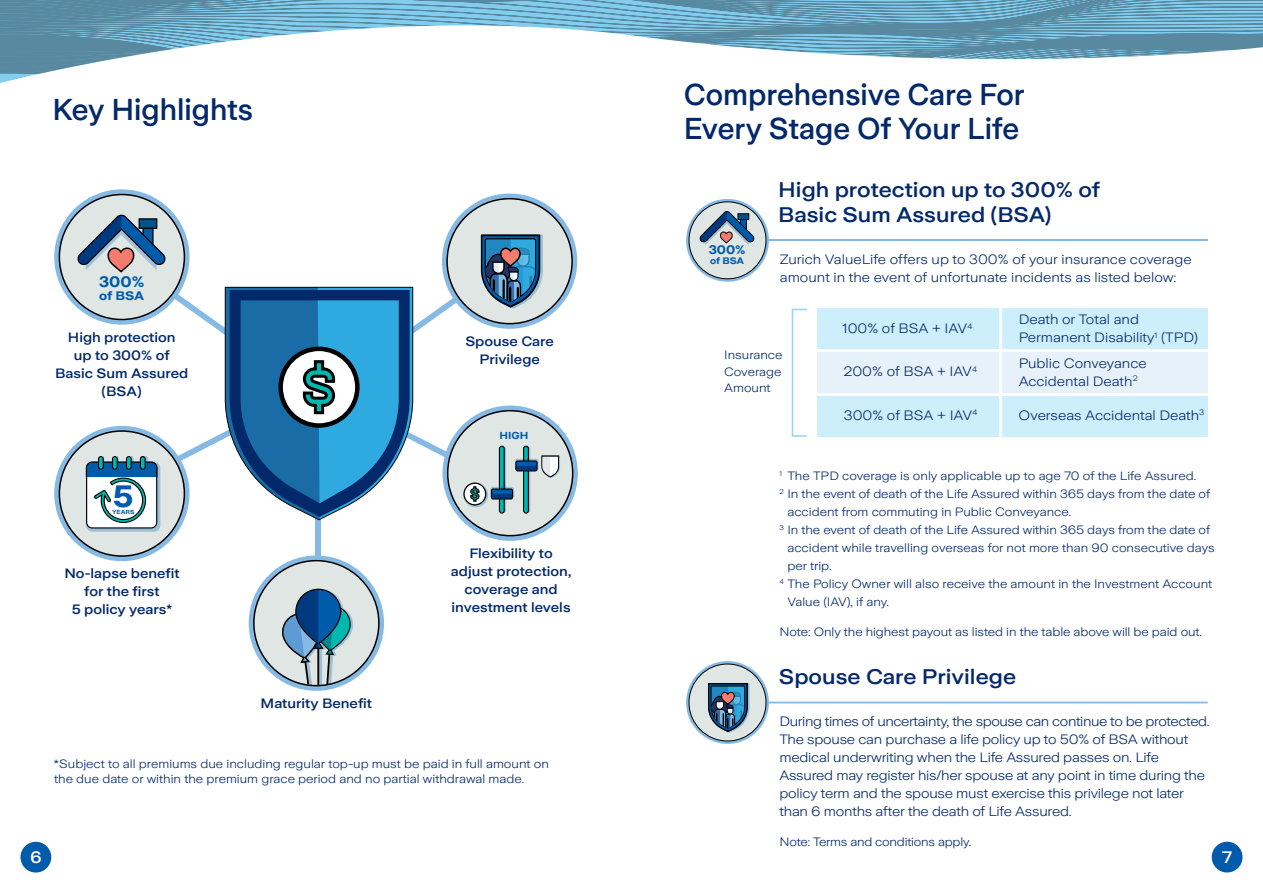
<style>
.page{position:relative;width:1263px;height:893px;background:#fff}
.page>*{position:absolute;margin:0;border:0;box-sizing:border-box;transform-origin:0 0}
.t1{font:700 30.75px "Zurich Sans";color:#005baa;scale:1.11 1}
.t2{font:500 30px/34.5px "Zurich Sans";color:#03296a}
.t3{font:500 21px/25.5px "Zurich Sans";color:#03296a;scale:1.11 1}
.t4{font:500 16.5px "Zurich Sans";color:#fff;scale:1.11 1}
.t5{font:700 15.15px "Zurich Sans";color:#005ba6;scale:1.11 1}
.t6{font:300 13.5px/18px "Zurich Sans";letter-spacing:-.015em;color:#03296a;scale:1.11 1}
.t7{font:500 13.5px/18px "Zurich Sans";color:#03296a;text-align:center;scale:1.11 1}
.t8{font:700 12.45px "Zurich Sans";color:#005ba7;scale:1.11 1}
.t9{font:700 12.3px "Zurich Sans";color:#005baa;scale:1.11 1}
.t10{font:300 12px/16.5px "Zurich Sans";color:#03296a;scale:1.11 1}
.t11{font:700 10.05px "Zurich Sans";color:#005baa;scale:1.11 1}
.t12{font:700 9.45px "Zurich Sans";color:#005baa;scale:1.11 1}
.t13{font:700 5.85px "Zurich Sans";color:#005baa;scale:1.11 1}
</style>
<div class="page">
<svg style="left:54px;top:189px;width:524px;height:502px"></svg>
<div style="left:20px;top:842px;width:31px;height:30px;background:#005baa;border-radius:50%"></div>
<svg style="left:0;top:0;width:1263px;height:83px"></svg>
<hr style="left:718px;top:702px;width:490px;height:1px;background:#86bae4">
<svg style="left:686px;top:661px;width:83px;height:83px"></svg>
<hr style="left:718px;top:239px;width:490px;height:2px;background:#86bae4">
<svg style="left:686px;top:199px;width:83px;height:83px"></svg>
<div style="left:792px;top:309px;width:16px;height:128px;border:2px solid #8ed7f6"></div>
<div style="left:818px;top:308px;width:390px;height:41px;background:#cdeffb"></div>
<div style="left:818px;top:352px;width:390px;height:41px;background:#e7f1f9"></div>
<div style="left:818px;top:396px;width:390px;height:41px;background:#cdeffb"></div>
<hr style="left:999px;top:308px;width:3px;height:129px;background:#fff">
<div style="left:1212px;top:842px;width:30px;height:30px;background:#005baa;border-radius:50%"></div>
<h2 class="t2" style="left:53px;top:93px;width:202px">Key Highlights</h2>
<p class="t5" style="left:99px;top:273px;width:42px">300%</p>
<p class="t9" style="left:99px;top:289px;width:42px">of BSA</p>
<p class="t7" style="left:55px;top:329px;width:121px">High protection<br>up to 300% of<br>Basic Sum Assured (BSA)</p>
<h1 class="t1" style="left:113px;top:479px;width:20px">5</h1>
<p class="t13" style="left:112px;top:509px;width:22px">YEARS</p>
<p class="t7" style="left:64px;top:565px;width:105px">No-lapse benefit for the first<br>5 policy years*</p>
<p class="t7" style="left:465px;top:333px;width:81px">Spouse Care<br>Privilege</p>
<p class="t11" style="left:500px;top:430px;width:28px">HIGH</p>
<p class="t7" style="left:451px;top:545px;width:110px">Flexibility to adjust protection, coverage and investment levels</p>
<p class="t7" style="left:261px;top:695px;width:102px">Maturity Benefit</p>
<p class="t10" style="left:53px;top:756px;width:448px;line-height:15px">*Subject to all premiums due including regular top-up must be paid in full amount on the due date or within the premium grace period and no partial withdrawal made.</p>
<h3 class="t4" style="left:30px;top:848px;width:12px">6</h3>
<h2 class="t2" style="left:684px;top:78px;width:342px">Comprehensive Care For<br>Every Stage Of Your Life</h2>
<p class="t8" style="left:709px;top:243px;width:35px">300%</p>
<p class="t12" style="left:710px;top:256px;width:32px">of BSA</p>
<h3 class="t3" style="left:778px;top:177px;width:291px">High protection up to 300% of<br>Basic Sum Assured (BSA)</h3>
<p class="t6" style="left:780px;top:251px;width:372px">Zurich ValueLife offers up to 300% of your insurance coverage amount in the event of unfortunate incidents as listed below:</p>
<p class="t6" style="left:843px;top:320px;width:118px">100% of BSA + IAV<sup>4</sup></p>
<p class="t6" style="left:1019px;top:311px;width:163px">Death or Total and<br>Permanent Disability<sup>1</sup> (TPD)</p>
<p class="t10" style="left:724px;top:347px;width:54px;text-align:justify">Insurance Coverage Amount</p>
<p class="t6" style="left:844px;top:363px;width:122px">200% of BSA + IAV<sup>4</sup></p>
<p class="t6" style="left:1019px;top:354px;width:117px">Public Conveyance<br>Accidental Death<sup>2</sup></p>
<p class="t6" style="left:844px;top:406px;width:122px">300% of BSA + IAV<sup>4</sup></p>
<p class="t6" style="left:1019px;top:406px;width:169px">Overseas Accidental Death<sup>3</sup></p>
<p class="t10" style="left:779px;top:468px;width:377px"><sup>1</sup> The TPD coverage is only applicable up to age 70 of the Life Assured.</p>
<p class="t10" style="left:779px;top:486px;width:390px"><sup>2</sup> In the event of death of the Life Assured within 365 days from the date of</p>
<p class="t10" style="left:787px;top:504px;width:257px">accident from commuting in Public Conveyance.</p>
<p class="t10" style="left:779px;top:522px;width:390px"><sup>3</sup> In the event of death of the Life Assured within 365 days from the date of</p>
<p class="t10" style="left:787px;top:540px;width:386px">accident while travelling overseas for not more than 90 consecutive days</p>
<p class="t10" style="left:787px;top:558px;width:41px">per trip.</p>
<p class="t10" style="left:779px;top:576px;width:391px"><sup>4</sup> The Policy Owner will also receive the amount in the Investment Account</p>
<p class="t10" style="left:787px;top:594px;width:93px">Value (IAV), if any.</p>
<p class="t10" style="left:779px;top:624px;width:382px">Note: Only the highest payout as listed in the table above will be paid out.</p>
<h3 class="t3" style="left:779px;top:665px;width:215px">Spouse Care Privilege</h3>
<p class="t6" style="left:779px;top:713px;width:389px">During times of uncertainty, the spouse can continue to be protected.<br>The spouse can purchase a life policy up to 50% of BSA without medical underwriting when the Life Assured passes on. Life Assured may register his/her spouse at any point in time during the policy term and the spouse must exercise this privilege not later than 6 months after the death of Life Assured.</p>
<p class="t10" style="left:779px;top:834px;width:174px">Note: Terms and conditions apply.</p>
<h3 class="t4" style="left:1222px;top:848px;width:10px">7</h3>
</div>
